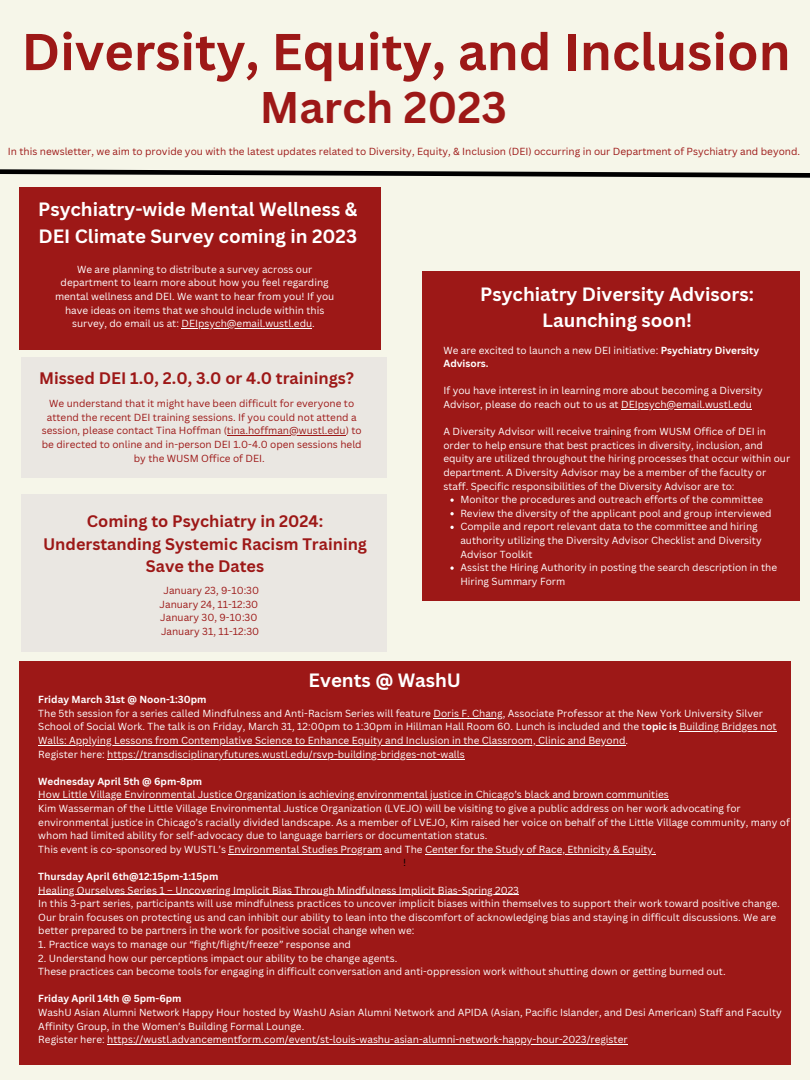
<style>
.page{position:relative;width:810px;height:1080px;background:#f6f6e9}
.page>*{position:absolute;margin:0;border:0;box-sizing:border-box;transform-origin:0 0}
.t1{font:700 50.62px "Canva Sans";color:#9d1817}
.t2{font:700 43.12px "Canva Sans";color:#9d1817}
.t3{font:700 18.75px/26.2px "Canva Sans";color:#fff}
.t4{font:700 16.25px "Canva Sans";color:#9d1817}
.t5{font:10px/13.6px "Canva Sans";color:#fff}
.t6{font:10px/13.6px "Canva Sans";color:#9d1817;text-align:center}
.t7{font:700 10px "Canva Sans";color:#fff}
.t8{font:10px "Canva Sans";color:#000}
.s1{font-weight:700}
</style>
<div class="page">
<svg style="left:0;top:169px;width:810px;height:9px"></svg>
<div style="left:19px;top:187px;width:362px;height:163px;background:#9d1817"></div>
<div style="left:21px;top:357px;width:366px;height:120px;background:#eae7e2"></div>
<div style="left:422px;top:271px;width:378px;height:330px;background:#9d1817"></div>
<hr style="left:181px;top:328px;width:131px;height:1px;background:#fff">
<svg style="left:450px;top:499px;width:4px;height:3px"></svg>
<svg style="left:450px;top:512px;width:4px;height:3px"></svg>
<svg style="left:450px;top:526px;width:4px;height:3px"></svg>
<svg style="left:450px;top:566px;width:4px;height:4px"></svg>
<hr style="left:621px;top:409px;width:131px;height:1px;background:#fff">
<hr style="left:227px;top:435px;width:119px;height:1px;background:#9d1817">
<div style="left:22px;top:494px;width:365px;height:157px;background:#eae7e2"></div>
<div style="left:19px;top:661px;width:772px;height:404px;background:#9d1817"></div>
<hr style="left:433px;top:718px;width:70px;height:1px;background:#fff">
<hr style="left:679px;top:731px;width:98px;height:1px;background:#fff">
<hr style="left:38px;top:745px;width:587px;height:1px;background:#fff">
<hr style="left:107px;top:759px;width:358px;height:1px;background:#fff">
<hr style="left:38px;top:799px;width:631px;height:1px;background:#fff">
<hr style="left:229px;top:854px;width:153px;height:1px;background:#fff">
<hr style="left:425px;top:854px;width:231px;height:1px;background:#fff">
<hr style="left:38px;top:895px;width:481px;height:1px;background:#fff">
<hr style="left:107px;top:1044px;width:521px;height:1px;background:#fff">
<p class="t1" style="left:22px;top:16px;width:771px">Diversity, Equity, and Inclusion</p>
<p class="t2" style="left:260px;top:77px;width:249px">March 2023</p>
<p class="t6" style="left:8px;top:144px;width:794px">In this newsletter, we aim to provide you with the latest updates related to Diversity, Equity, &amp; Inclusion (DEI) occurring in our Department of Psychiatry and beyond.</p>
<p class="t3" style="left:38px;top:196px;width:321px">Psychiatry-wide Mental Wellness &amp;<br>DEI Climate Survey coming in 2023</p>
<p class="t5" style="left:55px;top:262px;width:281px;text-align:center">We are planning to distribute a survey across our department to learn more about how you feel regarding mental wellness and DEI. We want to hear from you! If you have ideas on items that we should include within this survey, do email us at: DEIpsych@email.wustl.edu.</p>
<p class="t4" style="left:39px;top:367px;width:317px">Missed DEI 1.0, 2.0, 3.0 or 4.0 trainings?</p>
<p class="t6" style="left:42px;top:396px;width:321px">We understand that it might have been difficult for everyone to attend the recent DEI training sessions. If you could not attend a session, please contact Tina Hoffman (tina.hoffman@wustl.edu) to be directed to online and in-person DEI 1.0-4.0 open sessions held by the WUSM Office of DEI.</p>
<p class="t4" style="left:87px;top:510px;width:238px">Coming to Psychiatry in 2024:</p>
<p class="t4" style="left:43px;top:532px;width:326px">Understanding Systemic Racism Training</p>
<p class="t4" style="left:146px;top:555px;width:120px">Save the Dates</p>
<p class="t6" style="left:163px;top:583px;width:97px">January 23, 9-10:30</p>
<p class="t6" style="left:160px;top:597px;width:100px">January 24, 11-12:30</p>
<p class="t6" style="left:160px;top:611px;width:99px">January 30, 9-10:30</p>
<p class="t6" style="left:161px;top:624px;width:100px">January 31, 11-12:30</p>
<p class="t3" style="left:480px;top:280px;width:275px;text-align:center">Psychiatry Diversity Advisors:<br>Launching soon!</p>
<p class="t5" style="left:443px;top:343px;width:317px">We are excited to launch a new DEI initiative: <span class="s1">Psychiatry Diversity<br>Advisors.</span></p>
<p class="t5" style="left:443px;top:384px;width:321px">If you have interest in in learning more about becoming a Diversity<br>Advisor, please do reach out to us at DEIpsych@email.wustl.edu</p>
<p class="t5" style="left:443px;top:425px;width:348px">A Diversity Advisor will receive training from WUSM Office of DEI in order to help ensure that best practices in diversity, inclusion, and equity are utilized throughout the hiring processes that occur within our department. A Diversity Advisor may be a member of the faculty or staff. Specific responsibilities of the Diversity Advisor are to:</p>
<p class="t8" style="left:609px;top:429px;width:5px">!</p>
<p class="t5" style="left:460px;top:492px;width:304px">Monitor the procedures and outreach efforts of the committee</p>
<p class="t5" style="left:460px;top:506px;width:313px">Review the diversity of the applicant pool and group interviewed</p>
<p class="t5" style="left:460px;top:520px;width:303px">Compile and report relevant data to the committee and hiring authority utilizing the Diversity Advisor Checklist and Diversity<br>Advisor Toolkit</p>
<p class="t5" style="left:460px;top:560px;width:318px">Assist the Hiring Authority in posting the search description in the<br>Hiring Summary Form</p>
<p class="t3" style="left:309px;top:667px;width:154px">Events @ WashU</p>
<p class="t7" style="left:38px;top:693px;width:170px">Friday March 31st @ Noon-1:30pm</p>
<p class="t5" style="left:38px;top:706px;width:740px">The 5th session for a series called Mindfulness and Anti-Racism Series will feature Doris F. Chang, Associate Professor at the New York University Silver<br>School of Social Work. The talk is on Friday, March 31, 12:00pm to 1:30pm in Hillman Hall Room 60. Lunch is included and the t<span class="s1">opic is</span> Building Bridges not<br>Walls: Applying Lessons from Contemplative Science to Enhance Equity and Inclusion in the Classroom, Clinic and Beyond.</p>
<p class="t5" style="left:38px;top:747px;width:428px">Register here: https://transdisciplinaryfutures.wustl.edu/rsvp-building-bridges-not-walls</p>
<p class="t7" style="left:38px;top:774px;width:165px">Wednesday April 5th @ 6pm-8pm</p>
<p class="t5" style="left:38px;top:788px;width:632px">How Little Village Environmental Justice Organization is achieving environmental justice in Chicago’s black and brown communities</p>
<p class="t5" style="left:38px;top:801px;width:753px">Kim Wasserman of the Little Village Environmental Justice Organization (LVEJO) will be visiting to give a public address on her work advocating for environmental justice in Chicago’s racially divided landscape. As a member of LVEJO, Kim raised her voice on behalf of the Little Village community, many of whom had limited ability for self-advocacy due to language barriers or documentation status.</p>
<p class="t5" style="left:38px;top:842px;width:619px">This event is co-sponsored by WUSTL’s Environmental Studies Program and The Center for the Study of Race, Ethnicity &amp; Equity.</p>
<p class="t7" style="left:38px;top:869px;width:181px">Thursday April 6th@12:15pm-1:15pm</p>
<p class="t5" style="left:38px;top:883px;width:482px">Healing Ourselves Series 1 – Uncovering Implicit Bias Through Mindfulness Implicit Bias-Spring 2023</p>
<p class="t5" style="left:38px;top:896px;width:743px">In this 3-part series, participants will use mindfulness practices to uncover implicit biases within themselves to support their work toward positive change.<br>Our brain focuses on protecting us and can inhibit our ability to lean into the discomfort of acknowledging bias and staying in difficult discussions. We are better prepared to be partners in the work for positive social change when we:</p>
<p class="t5" style="left:38px;top:937px;width:314px">1. Practice ways to manage our “fight/flight/freeze” response and</p>
<p class="t5" style="left:38px;top:951px;width:361px">2. Understand how our perceptions impact our ability to be change agents.</p>
<p class="t5" style="left:38px;top:964px;width:689px">These practices can become tools for engaging in difficult conversation and anti-oppression work without shutting down or getting burned out.</p>
<p class="t7" style="left:38px;top:992px;width:145px">Friday April 14th @ 5pm-6pm</p>
<p class="t5" style="left:38px;top:1005px;width:745px">WashU Asian Alumni Network Happy Hour hosted by WashU Asian Alumni Network and APIDA (Asian, Pacific Islander, and Desi American) Staff and Faculty<br>Affinity Group, in the Women’s Building Formal Lounge.</p>
<p class="t5" style="left:38px;top:1032px;width:591px">Register here: https://wustl.advancementform.com/event/st-louis-washu-asian-alumni-network-happy-hour-2023/register</p>
<p class="t8" style="left:403px;top:856px;width:5px">!</p>
</div>
